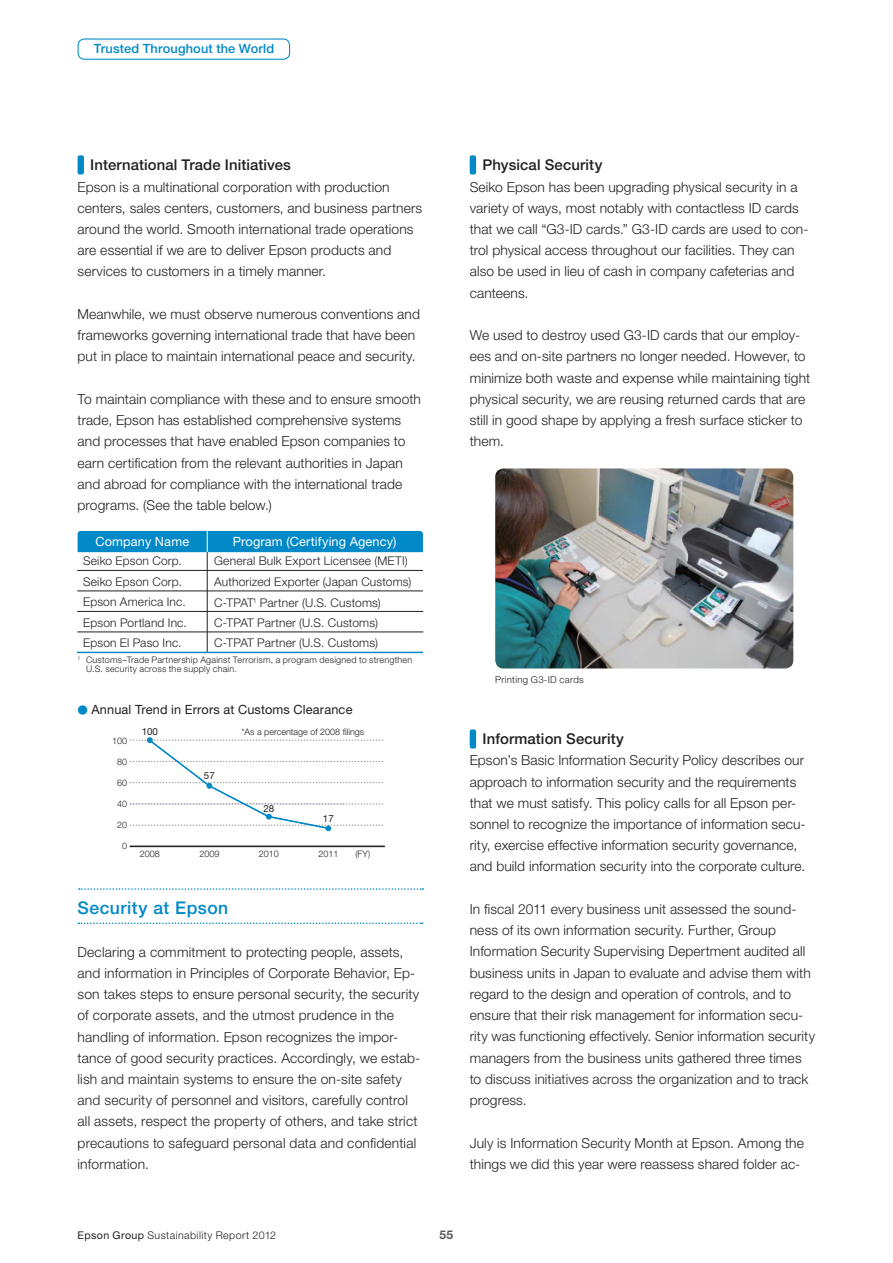
<style>
.page{position:relative;width:893px;height:1263px;background:#fff}
.page>*{position:absolute;margin:0;border:0;box-sizing:border-box;transform-origin:0 0}
.t1{font:500 17.55px "Helvetica Neue LT Std";letter-spacing:.025em;color:#0088c7}
.t2{font:500 14.85px "Helvetica Neue LT Std";letter-spacing:.005em;color:#231f20}
.t3{font:300 13.8px/21.3px "Helvetica Neue LT Std";letter-spacing:.01em;color:#231f20}
.t4{font:12.75px "Helvetica Neue LT Std";letter-spacing:.01em;color:#231f20}
.t5{font:12.75px "Helvetica Neue LT Std";letter-spacing:.01em;color:#fff}
.t6{font:500 12.75px "Helvetica Neue LT Std";letter-spacing:.015em;color:#0088c7}
.t7{font:300 12px/20.4px "Helvetica Neue LT Std";letter-spacing:.015em;color:#231f20}
.t8{font:700 12px "Helvetica Neue LT Std";color:#58595b}
.t9{font:300 10.65px "Helvetica Neue LT Std";letter-spacing:.04em;color:#231f20}
.t10{font:9.75px "Helvetica Neue LT Std";color:#231f20}
.t11{font:300 9.6px "Helvetica Neue LT Std";letter-spacing:.03em;color:#231f20}
.t12{font:300 9px/9px "Helvetica Neue LT Std";letter-spacing:.02em;color:#231f20}
.t13{font:300 9px "Helvetica Neue LT Std";color:#231f20}
.s1{font-family:"Shin Go Pro Regular 90 msp RKSJ H";font-size:10.5px;color:#0088c7}
.s2{font-weight:400}
</style>
<div class="page">
<hr style="left:130px;top:846px;width:255px;height:1px;background:#231f20">
<svg style="left:130px;top:737px;width:255px;height:94px"></svg>
<img style="left:495px;top:468px;width:298px;height:200px">
<div style="left:470px;top:729px;width:6px;height:20px;background:#0088c7;border-radius:2px"></div>
<hr style="left:78px;top:570px;width:345px;height:1px;background:#231f20">
<hr style="left:78px;top:591px;width:345px;height:1px;background:#231f20">
<div style="left:78px;top:531px;width:345px;height:21px;background:#0088c7"></div>
<hr style="left:78px;top:611px;width:345px;height:1px;background:#231f20">
<hr style="left:78px;top:632px;width:345px;height:1px;background:#231f20">
<hr style="left:207px;top:552px;width:1px;height:100px;background:#231f20">
<hr style="left:78px;top:652px;width:345px;height:1px;background:#0088c7">
<div style="left:78px;top:38px;width:212px;height:22px;border:1px solid #0088c7;border-radius:6px"></div>
<div style="left:78px;top:155px;width:6px;height:20px;background:#0088c7;border-radius:2px"></div>
<svg style="left:79px;top:888px;width:344px;height:2px"></svg>
<svg style="left:78px;top:923px;width:345px;height:1px"></svg>
<div style="left:470px;top:155px;width:6px;height:20px;background:#0088c7;border-radius:2px"></div>
<p class="t6" style="left:94px;top:44px;width:182px">Trusted Throughout the World</p>
<p class="t2" style="left:90px;top:160px;width:202px">International Trade Initiatives</p>
<p class="t3" style="left:78px;top:177px;width:346px">Epson is a multinational corporation with production centers, sales centers, customers, and business partners around the world. Smooth international trade operations are essential if we are to deliver Epson products and services to customers in a timely manner.</p>
<p class="t3" style="left:78px;top:305px;width:344px">Meanwhile, we must observe numerous conventions and frameworks governing international trade that have been put in place to maintain international peace and security.</p>
<p class="t3" style="left:78px;top:390px;width:345px">To maintain compliance with these and to ensure smooth trade, Epson has established comprehensive systems and processes that have enabled Epson companies to earn certification from the relevant authorities in Japan and abroad for compliance with the international trade programs. (See the table below.)</p>
<p class="t5" style="left:95px;top:537px;width:95px">Company Name</p>
<p class="t5" style="left:233px;top:537px;width:165px">Program (Certifying Agency)</p>
<p class="t7" style="left:83px;top:552px;width:100px">Seiko Epson Corp.</p>
<p class="t7" style="left:214px;top:552px;width:199px">General Bulk Export Licensee (METI)<br>Authorized Exporter (Japan Customs)<br>C-TPAT<sup>1</sup> Partner (U.S. Customs)</p>
<p class="t7" style="left:83px;top:572px;width:100px">Seiko Epson Corp.</p>
<p class="t7" style="left:83px;top:593px;width:105px;text-align:justify">Epson America Inc.<br>Epson Portland Inc.<br>Epson El Paso Inc.</p>
<p class="t7" style="left:214px;top:613px;width:165px">C-TPAT Partner (U.S. Customs)<br>C-TPAT Partner (U.S. Customs)</p>
<p class="t12" style="left:86px;top:656px;width:328px;text-indent:-9px"><sup>1</sup> Customs–Trade Partnership Against Terrorism, a program designed to strengthen<br>U.S. security across the supply chain.</p>
<p class="t4" style="left:78px;top:705px;width:276px"><span class="s1">●</span> Annual Trend in Errors at Customs Clearance</p>
<p class="t12" style="left:112px;top:738px;width:17px">100</p>
<p class="t12" style="left:117px;top:758px;width:12px">80</p>
<p class="t12" style="left:117px;top:779px;width:12px">60</p>
<p class="t12" style="left:117px;top:800px;width:12px">40</p>
<p class="t12" style="left:117px;top:821px;width:12px">20</p>
<p class="t12" style="left:122px;top:842px;width:7px">0</p>
<p class="t10" style="left:142px;top:728px;width:18px">100</p>
<p class="t10" style="left:204px;top:772px;width:12px">57</p>
<p class="t13" style="left:241px;top:728px;width:124px">*As a percentage of 2008 filings</p>
<p class="t10" style="left:263px;top:805px;width:12px">28</p>
<p class="t10" style="left:323px;top:815px;width:12px">17</p>
<p class="t12" style="left:140px;top:850px;width:22px">2008</p>
<p class="t12" style="left:199px;top:850px;width:22px">2009</p>
<p class="t12" style="left:259px;top:850px;width:22px">2010</p>
<p class="t12" style="left:355px;top:850px;width:16px">(FY)</p>
<p class="t12" style="left:318px;top:850px;width:22px">2011</p>
<p class="t1" style="left:78px;top:901px;width:152px">Security at Epson</p>
<p class="t3" style="left:78px;top:942px;width:344px">Declaring a commitment to protecting people, assets, and information in Principles of Corporate Behavior, Ep&shy;son takes steps to ensure personal security, the security of corporate assets, and the utmost prudence in the handling of information. Epson recognizes the impor&shy;tance of good security practices. Accordingly, we estab&shy;lish and maintain systems to ensure the on-site safety and security of personnel and visitors, carefully control all assets, respect the property of others, and take strict precautions to safeguard personal data and confidential information.</p>
<p class="t2" style="left:482px;top:160px;width:121px">Physical Security</p>
<p class="t3" style="left:470px;top:177px;width:340px">Seiko Epson has been upgrading physical security in a variety of ways, most notably with contactless ID cards that we call “G3-ID cards.” G3-ID cards are used to con&shy;trol physical access throughout our facilities. They can also be used in lieu of cash in company cafeterias and canteens.</p>
<p class="t3" style="left:470px;top:326px;width:342px">We used to destroy used G3-ID cards that our employ&shy;ees and on-site partners no longer needed. However, to minimize both waste and expense while maintaining tight physical security, we are reusing returned cards that are still in good shape by applying a fresh surface sticker to them.</p>
<p class="t11" style="left:495px;top:676px;width:90px">Printing G3-ID cards</p>
<p class="t2" style="left:482px;top:733px;width:143px">Information Security</p>
<p class="t3" style="left:470px;top:751px;width:337px">Epson’s Basic Information Security Policy describes our approach to information security and the requirements that we must satisfy. This policy calls for all Epson per&shy;sonnel to recognize the importance of information secu&shy;rity, exercise effective information security governance, and build information security into the corporate culture.</p>
<p class="t3" style="left:470px;top:900px;width:347px">In fiscal 2011 every business unit assessed the sound&shy;ness of its own information security. Further, Group Information Security Supervising Depertment audited all business units in Japan to evaluate and advise them with regard to the design and operation of controls, and to ensure that their risk management for information secu&shy;rity was functioning effectively. Senior information security managers from the business units gathered three times to discuss initiatives across the organization and to track progress.</p>
<p class="t3" style="left:470px;top:1133px;width:336px">July is Information Security Month at Epson. Among the things we did this year were reassess shared folder ac-</p>
<p class="t9" style="left:78px;top:1231px;width:200px"><span class="s2">Epson Group</span> Sustainability Report 2012</p>
<p class="t8" style="left:439px;top:1230px;width:15px">55</p>
</div>
